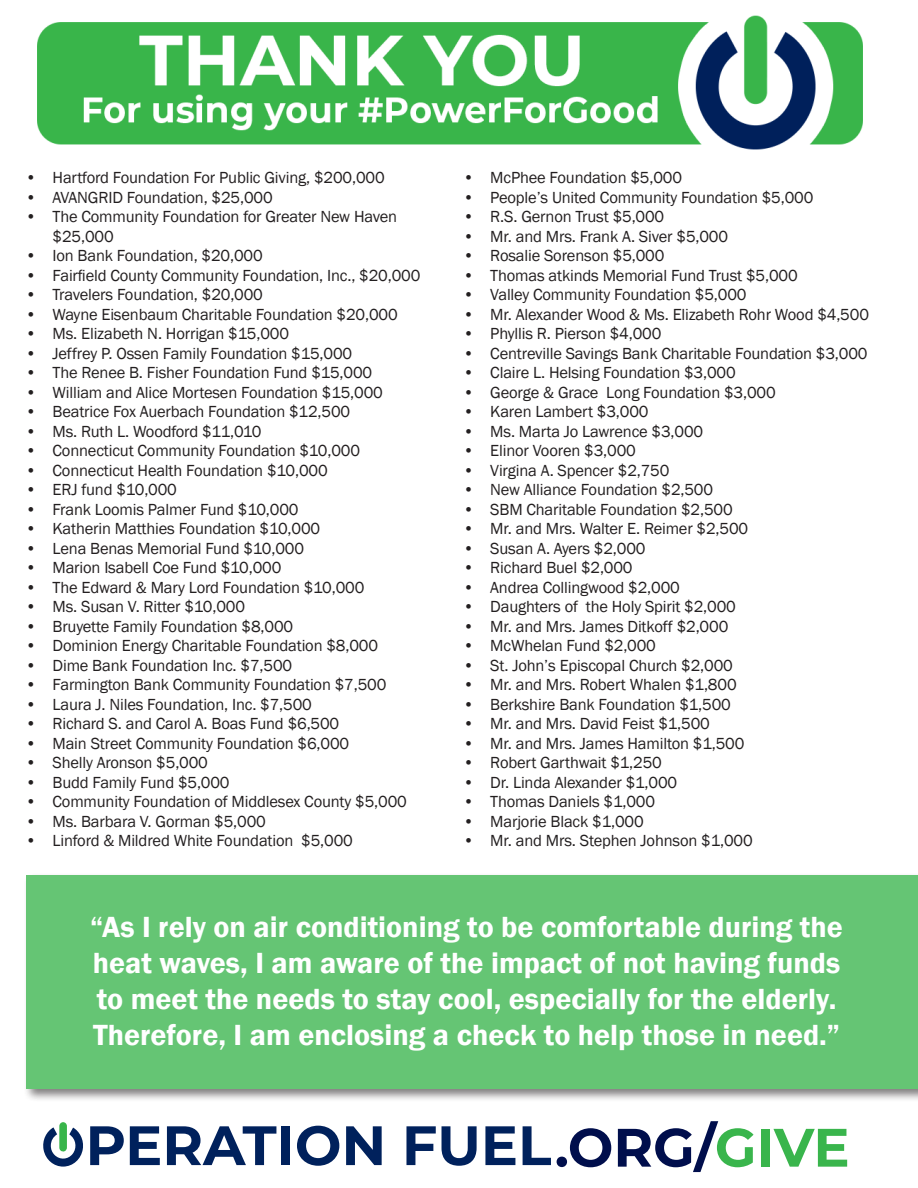
<style>
.page{position:relative;width:918px;height:1188px;background:#fff}
.page>*{position:absolute;margin:0;border:0;box-sizing:border-box;transform-origin:0 0}
.t1{font:700 55.35px "Montserrat";color:#00215c}
.t2{font:600 30px/36px "Franklin Gothic";color:#fff}
.t3{font:16.5px/19.5px "Franklin Gothic";letter-spacing:-.01em;color:#231f20}
.s1{font-size:54px;color:#000e4c}
.s2{font-size:54px;color:#39b54c}
</style>
<div class="page">
<img style="left:37px;top:15px;width:826px;height:135px">
<svg style="left:43px;top:1122px;width:40px;height:45px"></svg>
<div style="left:23px;top:872px;width:895px;height:230px;background:#231f20;opacity:.75"></div>
<div style="left:26px;top:876px;width:892px;height:213px;background:#65c574"></div>
<p class="t3" style="left:26px;top:168px;width:361px">• Hartford Foundation For Public Giving, $200,000</p>
<p class="t3" style="left:26px;top:188px;width:249px">• AVANGRID Foundation, $25,000</p>
<p class="t3" style="left:53px;top:207px;width:346px;text-indent:-27px">• The Community Foundation for Greater New Haven $25,000</p>
<p class="t3" style="left:26px;top:246px;width:239px">• Ion Bank Foundation, $20,000</p>
<p class="t3" style="left:26px;top:266px;width:396px">• Fairfield County Community Foundation, Inc., $20,000</p>
<p class="t3" style="left:26px;top:285px;width:239px">• Travelers Foundation, $20,000</p>
<p class="t3" style="left:26px;top:305px;width:374px">• Wayne Eisenbaum Charitable Foundation $20,000</p>
<p class="t3" style="left:26px;top:324px;width:265px">• Ms. Elizabeth N. Horrigan $15,000</p>
<p class="t3" style="left:26px;top:344px;width:328px">• Jeffrey P. Ossen Family Foundation $15,000</p>
<p class="t3" style="left:26px;top:363px;width:348px">• The Renee B. Fisher Foundation Fund $15,000</p>
<p class="t3" style="left:26px;top:383px;width:359px">• William and Alice Mortesen Foundation $15,000</p>
<p class="t3" style="left:26px;top:402px;width:326px">• Beatrice Fox Auerbach Foundation $12,500</p>
<p class="t3" style="left:26px;top:422px;width:238px">• Ms. Ruth L. Woodford $11,010</p>
<p class="t3" style="left:26px;top:441px;width:336px">• Connecticut Community Foundation $10,000</p>
<p class="t3" style="left:26px;top:461px;width:304px">• Connecticut Health Foundation $10,000</p>
<p class="t3" style="left:26px;top:480px;width:153px">• ERJ fund $10,000</p>
<p class="t3" style="left:26px;top:500px;width:275px">• Frank Loomis Palmer Fund $10,000</p>
<p class="t3" style="left:26px;top:519px;width:296px">• Katherin Matthies Foundation $10,000</p>
<p class="t3" style="left:26px;top:539px;width:280px">• Lena Benas Memorial Fund $10,000</p>
<p class="t3" style="left:26px;top:558px;width:257px">• Marion Isabell Coe Fund $10,000</p>
<p class="t3" style="left:26px;top:578px;width:340px">• The Edward &amp; Mary Lord Foundation $10,000</p>
<p class="t3" style="left:26px;top:597px;width:221px">• Ms. Susan V. Ritter $10,000</p>
<p class="t3" style="left:26px;top:617px;width:269px">• Bruyette Family Foundation $8,000</p>
<p class="t3" style="left:26px;top:636px;width:354px">• Dominion Energy Charitable Foundation $8,000</p>
<p class="t3" style="left:26px;top:656px;width:268px">• Dime Bank Foundation Inc. $7,500</p>
<p class="t3" style="left:26px;top:675px;width:362px">• Farmington Bank Community Foundation $7,500</p>
<p class="t3" style="left:26px;top:695px;width:288px">• Laura J. Niles Foundation, Inc. $7,500</p>
<p class="t3" style="left:26px;top:714px;width:315px">• Richard S. and Carol A. Boas Fund $6,500</p>
<p class="t3" style="left:26px;top:734px;width:325px">• Main Street Community Foundation $6,000</p>
<p class="t3" style="left:26px;top:753px;width:184px">• Shelly Aronson $5,000</p>
<p class="t3" style="left:26px;top:773px;width:206px">• Budd Family Fund $5,000</p>
<p class="t3" style="left:26px;top:792px;width:383px">• Community Foundation of Middlesex County $5,000</p>
<p class="t3" style="left:26px;top:812px;width:242px">• Ms. Barbara V. Gorman $5,000</p>
<p class="t3" style="left:26px;top:831px;width:329px">• Linford &amp; Mildred White Foundation $5,000</p>
<p class="t3" style="left:463px;top:168px;width:220px">• McPhee Foundation $5,000</p>
<p class="t3" style="left:463px;top:188px;width:352px">• People’s United Community Foundation $5,000</p>
<p class="t3" style="left:463px;top:207px;width:203px">• R.S. Gernon Trust $5,000</p>
<p class="t3" style="left:463px;top:227px;width:266px">• Mr. and Mrs. Frank A. Siver $5,000</p>
<p class="t3" style="left:463px;top:246px;width:203px">• Rosalie Sorenson $5,000</p>
<p class="t3" style="left:463px;top:266px;width:336px">• Thomas atkinds Memorial Fund Trust $5,000</p>
<p class="t3" style="left:463px;top:285px;width:285px">• Valley Community Foundation $5,000</p>
<p class="t3" style="left:463px;top:305px;width:407px">• Mr. Alexander Wood &amp; Ms. Elizabeth Rohr Wood $4,500</p>
<p class="t3" style="left:463px;top:324px;width:200px">• Phyllis R. Pierson $4,000</p>
<p class="t3" style="left:463px;top:344px;width:406px">• Centreville Savings Bank Charitable Foundation $3,000</p>
<p class="t3" style="left:463px;top:363px;width:274px">• Claire L. Helsing Foundation $3,000</p>
<p class="t3" style="left:463px;top:383px;width:314px">• George &amp; Grace Long Foundation $3,000</p>
<p class="t3" style="left:463px;top:402px;width:187px">• Karen Lambert $3,000</p>
<p class="t3" style="left:463px;top:422px;width:241px">• Ms. Marta Jo Lawrence $3,000</p>
<p class="t3" style="left:463px;top:441px;width:174px">• Elinor Vooren $3,000</p>
<p class="t3" style="left:463px;top:461px;width:208px">• Virgina A. Spencer $2,750</p>
<p class="t3" style="left:463px;top:480px;width:251px">• New Alliance Foundation $2,500</p>
<p class="t3" style="left:463px;top:500px;width:271px">• SBM Charitable Foundation $2,500</p>
<p class="t3" style="left:463px;top:519px;width:286px">• Mr. and Mrs. Walter E. Reimer $2,500</p>
<p class="t3" style="left:463px;top:539px;width:184px">• Susan A. Ayers $2,000</p>
<p class="t3" style="left:463px;top:558px;width:171px">• Richard Buel $2,000</p>
<p class="t3" style="left:463px;top:578px;width:218px">• Andrea Collingwood $2,000</p>
<p class="t3" style="left:463px;top:597px;width:274px">• Daughters of the Holy Spirit $2,000</p>
<p class="t3" style="left:463px;top:617px;width:267px">• Mr. and Mrs. James Ditkoff $2,000</p>
<p class="t3" style="left:463px;top:636px;width:194px">• McWhelan Fund $2,000</p>
<p class="t3" style="left:463px;top:656px;width:271px">• St. John’s Episcopal Church $2,000</p>
<p class="t3" style="left:463px;top:675px;width:275px">• Mr. and Mrs. Robert Whalen $1,800</p>
<p class="t3" style="left:463px;top:695px;width:269px">• Berkshire Bank Foundation $1,500</p>
<p class="t3" style="left:463px;top:714px;width:248px">• Mr. and Mrs. David Feist $1,500</p>
<p class="t3" style="left:463px;top:734px;width:283px">• Mr. and Mrs. James Hamilton $1,500</p>
<p class="t3" style="left:463px;top:753px;width:200px">• Robert Garthwait $1,250</p>
<p class="t3" style="left:463px;top:773px;width:215px">• Dr. Linda Alexander $1,000</p>
<p class="t3" style="left:463px;top:792px;width:193px">• Thomas Daniels $1,000</p>
<p class="t3" style="left:463px;top:812px;width:182px">• Marjorie Black $1,000</p>
<p class="t3" style="left:463px;top:831px;width:291px">• Mr. and Mrs. Stephen Johnson $1,000</p>
<p class="t2" style="left:90px;top:909px;width:754px">“As I rely on air conditioning to be comfortable during the heat waves, I am aware of the impact of not having funds to meet the needs to stay cool, especially for the elderly.<br>Therefore, I am enclosing a check to help those in need.”</p>
<p class="t1" style="left:86px;top:1106px;width:766px">PERATION FUEL<span class="s1">.ORG/</span><span class="s2">GIVE</span></p>
</div>
